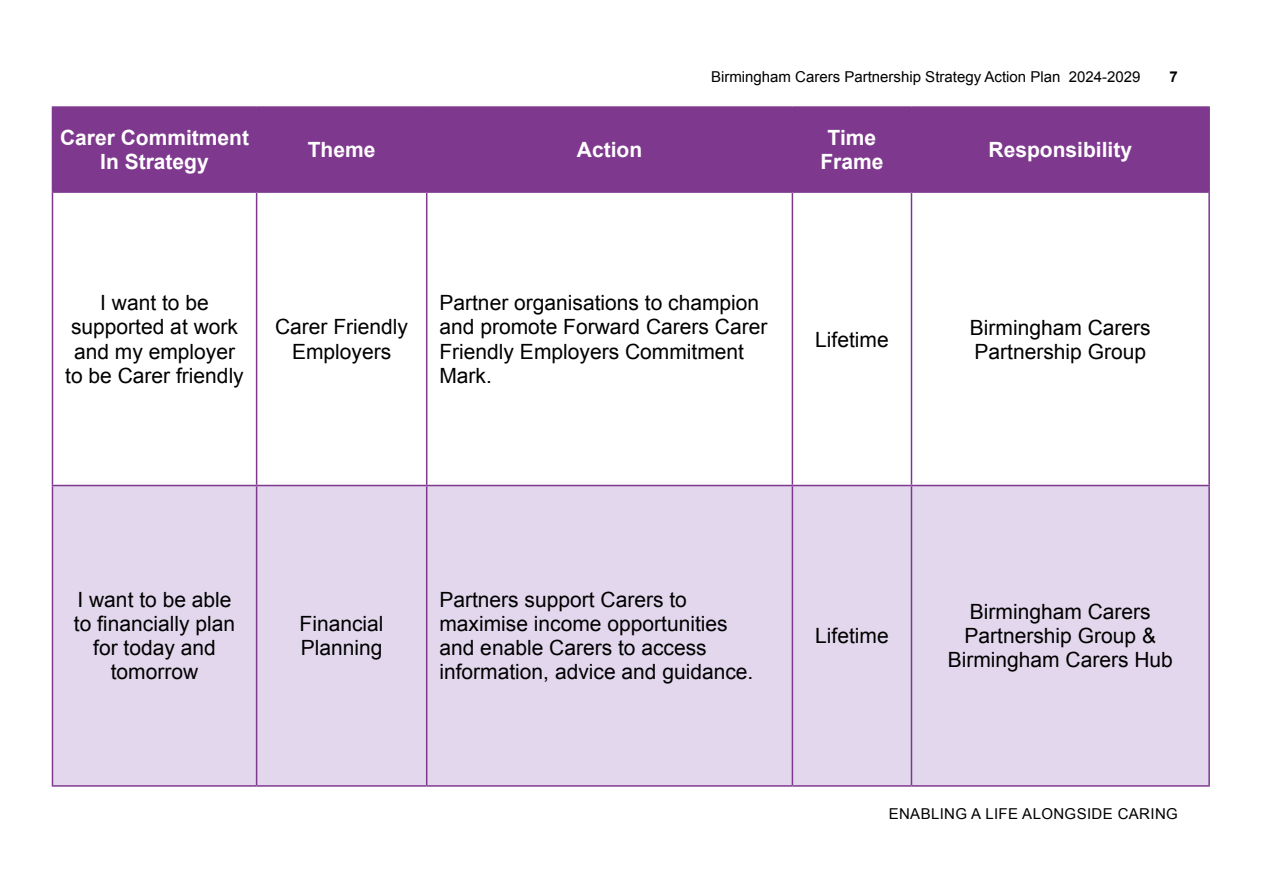
<style>
.page{position:relative;width:1263px;height:893px;background:#fff}
.page>*{position:absolute;margin:0;border:0;box-sizing:border-box;transform-origin:0 0}
.Table_Paragraph__P{font:21px/24px "Arial";color:#000;text-align:center}
.Table_Header__T1{font:700 21px/24px "Arial";color:#fff;text-align:center}
.t1{font:15px "Arial";color:#000}
.t2{font:15px "Arial";letter-spacing:.025em;color:#000}
.t3{font:700 15px "Arial";color:#000}
</style>
<div class="page">
<div style="left:53px;top:108px;width:1155px;height:83px;background:#7e398e"></div>
<svg style="left:53px;top:193px;width:1155px;height:292px"></svg>
<div style="left:53px;top:486px;width:1155px;height:299px;background:#e2d7ec"></div>
<hr style="left:52px;top:193px;width:1px;height:292px;background:#7e398e">
<hr style="left:52px;top:486px;width:1px;height:299px;background:#7e398e">
<hr style="left:256px;top:193px;width:1px;height:292px;background:#7e398e">
<hr style="left:426px;top:193px;width:1px;height:292px;background:#7e398e">
<hr style="left:792px;top:193px;width:1px;height:292px;background:#7e398e">
<hr style="left:911px;top:193px;width:1px;height:292px;background:#7e398e">
<hr style="left:1208px;top:193px;width:2px;height:292px;background:#7e398e">
<hr style="left:256px;top:486px;width:1px;height:299px;background:#7e398e">
<hr style="left:426px;top:486px;width:1px;height:299px;background:#7e398e">
<hr style="left:792px;top:486px;width:1px;height:299px;background:#7e398e">
<hr style="left:911px;top:486px;width:1px;height:299px;background:#7e398e">
<hr style="left:1208px;top:486px;width:2px;height:299px;background:#7e398e">
<hr style="left:52px;top:106px;width:205px;height:2px;background:#7e398e">
<hr style="left:52px;top:108px;width:1px;height:83px;background:#7e398e">
<hr style="left:257px;top:106px;width:170px;height:2px;background:#7e398e">
<hr style="left:256px;top:108px;width:1px;height:83px;background:#7e398e">
<hr style="left:427px;top:106px;width:365px;height:2px;background:#7e398e">
<hr style="left:426px;top:108px;width:1px;height:83px;background:#7e398e">
<hr style="left:792px;top:106px;width:119px;height:2px;background:#7e398e">
<hr style="left:792px;top:108px;width:1px;height:83px;background:#7e398e">
<hr style="left:911px;top:106px;width:299px;height:2px;background:#7e398e">
<hr style="left:911px;top:108px;width:1px;height:83px;background:#7e398e">
<hr style="left:1208px;top:108px;width:2px;height:83px;background:#7e398e">
<hr style="left:52px;top:191px;width:205px;height:2px;background:#7e398e">
<hr style="left:257px;top:191px;width:170px;height:2px;background:#7e398e">
<hr style="left:427px;top:191px;width:365px;height:2px;background:#7e398e">
<hr style="left:792px;top:191px;width:119px;height:2px;background:#7e398e">
<hr style="left:911px;top:191px;width:299px;height:2px;background:#7e398e">
<hr style="left:52px;top:485px;width:205px;height:1px;background:#7e398e">
<hr style="left:257px;top:485px;width:170px;height:1px;background:#7e398e">
<hr style="left:427px;top:485px;width:365px;height:1px;background:#7e398e">
<hr style="left:792px;top:485px;width:119px;height:1px;background:#7e398e">
<hr style="left:911px;top:485px;width:299px;height:1px;background:#7e398e">
<hr style="left:52px;top:785px;width:205px;height:2px;background:#7e398e">
<hr style="left:257px;top:785px;width:170px;height:2px;background:#7e398e">
<hr style="left:427px;top:785px;width:365px;height:2px;background:#7e398e">
<hr style="left:792px;top:785px;width:119px;height:2px;background:#7e398e">
<hr style="left:911px;top:785px;width:299px;height:2px;background:#7e398e">
<p class="Table_Header__T1" style="left:60px;top:127px;width:191px">Carer Commitment<br>In Strategy</p>
<p class="t1" style="left:711px;top:66px;width:431px">Birmingham Carers Partnership Strategy Action Plan 2024-2029</p>
<p class="t3" style="left:1169px;top:66px;width:10px">7</p>
<p class="Table_Header__T1" style="left:308px;top:139px;width:69px">Theme</p>
<p class="Table_Header__T1" style="left:577px;top:139px;width:67px">Action</p>
<p class="Table_Header__T1" style="left:820px;top:127px;width:65px">Time<br>Frame</p>
<p class="Table_Header__T1" style="left:988px;top:139px;width:145px">Responsibility</p>
<p class="Table_Paragraph__P" style="left:71px;top:291px;width:168px">I want to be supported at work and my employer</p>
<p class="Table_Paragraph__P" style="left:65px;top:363px;width:180px">to be Carer friendly</p>
<p class="Table_Paragraph__P" style="left:275px;top:315px;width:135px">Carer Friendly<br>Employers</p>
<p class="Table_Paragraph__P" style="left:439px;top:291px;width:329px;text-align:left">Partner organisations to champion and promote Forward Carers Carer<br>Friendly Employers Commitment<br>Mark.</p>
<p class="Table_Paragraph__P" style="left:815px;top:327px;width:75px">Lifetime</p>
<p class="Table_Paragraph__P" style="left:970px;top:315px;width:182px;text-align:left">Birmingham Carers<br>Partnership Group</p>
<p class="Table_Paragraph__P" style="left:77px;top:588px;width:156px">I want to be able</p>
<p class="Table_Paragraph__P" style="left:74px;top:612px;width:163px">to financially plan</p>
<p class="Table_Paragraph__P" style="left:93px;top:636px;width:124px">for today and tomorrow</p>
<p class="Table_Paragraph__P" style="left:300px;top:612px;width:86px;text-align:left">Financial<br>Planning</p>
<p class="Table_Paragraph__P" style="left:439px;top:588px;width:315px;text-align:left">Partners support Carers to maximise income opportunities and enable Carers to access information, advice and guidance.</p>
<p class="Table_Paragraph__P" style="left:815px;top:624px;width:75px">Lifetime</p>
<p class="Table_Paragraph__P" style="left:948px;top:600px;width:227px">Birmingham Carers<br>Partnership Group &amp;<br>Birmingham Carers Hub</p>
<p class="t2" style="left:889px;top:804px;width:291px">ENABLING A LIFE ALONGSIDE CARING</p>
</div>
